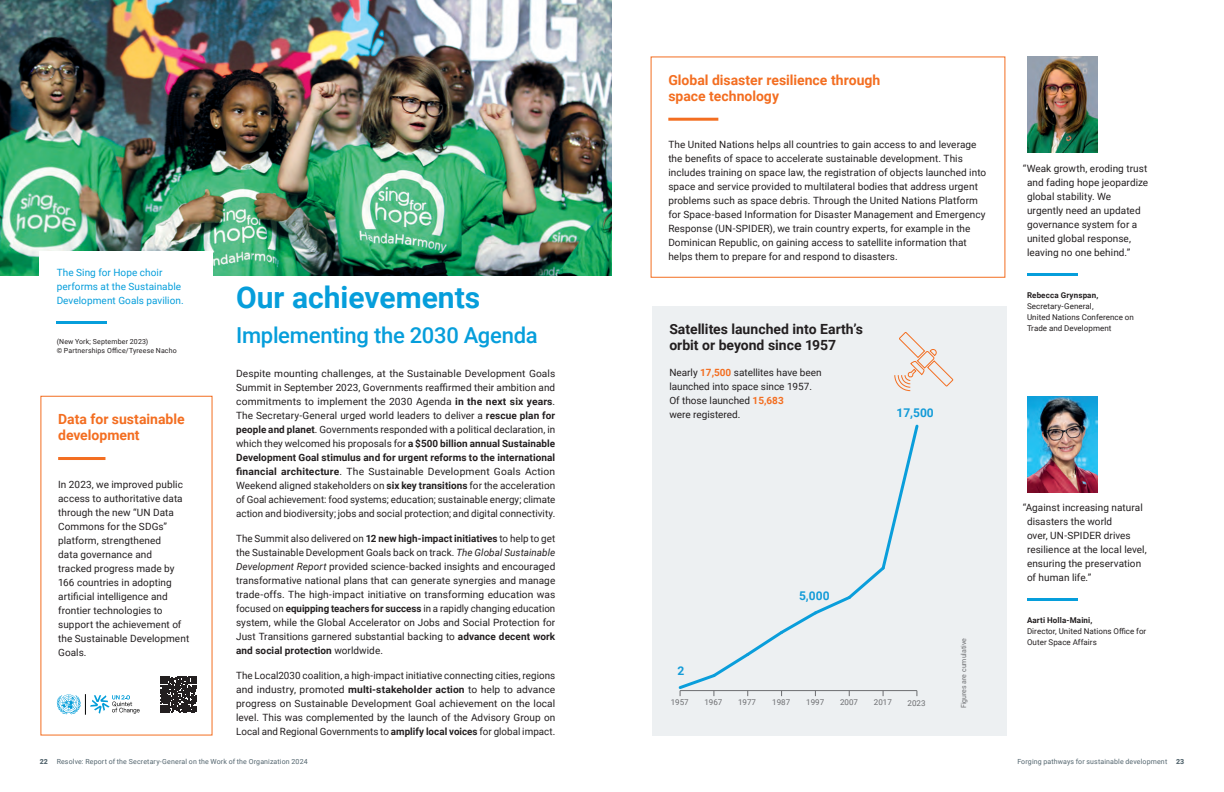
<style>
.page{position:relative;width:1224px;height:792px;background:#fff}
.page>*{position:absolute;margin:0;border:0;box-sizing:border-box;transform-origin:0 0}
.Paragraph_title{font:700 30px "Roboto";color:#069edb}
.Paragraphe_Sub_title{font:500 22px "Roboto";letter-spacing:-.015em;color:#069edb}
.Heading_Chart_small{font:700 14px/16px "Roboto";color:#231f20}
.Highligth_Title_2_columns___6mm{font:700 14px/16px "Roboto";color:#f36e21}
.Highlight_Title{font:700 14px/16px "Roboto";color:#f36e21}
.t1{font:700 12px "Roboto";color:#139bd8}
.Body_copy{font:10px/14px "Roboto";letter-spacing:.005em;color:#231f20;text-align:justify}
.TX_justified{font:10px/14px "Roboto";letter-spacing:.005em;color:#231f20}
.Caption_blue_text{font:10px/14px "Roboto";letter-spacing:.005em;color:#069edb}
.t2{font:8px/11px "Roboto";letter-spacing:.005em;color:#231f20}
.t3{font:8px "Roboto";color:#6c6d70}
.t4{font:7px "Roboto";letter-spacing:.02em;color:#53656e}
.Caption_copyright_black{font:7px/9px "Roboto";letter-spacing:.02em;color:#231f20}
.chart_note{font:7px "Roboto";color:#6c6d70}
.t5{font:900 7px "Roboto";color:#53656e}
.s1{font-weight:700}
.s2{font-style:italic}
.s3{font-weight:700;color:#f36e21}
</style>
<div class="page">
<div style="left:652px;top:306px;width:355px;height:429px;background:#edf0f2"></div>
<img style="left:0;top:0;width:612px;height:276px">
<img style="left:1028px;top:396px;width:69px;height:96px">
<div style="left:40px;top:251px;width:173px;height:119px;background:#fff"></div>
<hr style="left:57px;top:321px;width:50px;height:3px;background:#069edb">
<svg style="left:160px;top:676px;width:36px;height:37px"></svg>
<svg style="left:56px;top:694px;width:84px;height:21px"></svg>
<svg style="left:894px;top:332px;width:60px;height:60px"></svg>
<hr style="left:1027px;top:598px;width:50px;height:3px;background:#069edb">
<hr style="left:58px;top:457px;width:47px;height:3px;background:#f36e21">
<hr style="left:668px;top:118px;width:50px;height:3px;background:#f36e21">
<div style="left:651px;top:57px;width:354px;height:221px;border:1px solid #f36e21"></div>
<svg style="left:678px;top:424px;width:241px;height:272px"></svg>
<img style="left:1028px;top:57px;width:69px;height:96px">
<hr style="left:1027px;top:273px;width:50px;height:3px;background:#069edb">
<p class="Caption_blue_text" style="left:57px;top:265px;width:129px">The Sing for Hope choir performs at the Sustainable<br>Development Goals pavilion.</p>
<p class="Caption_copyright_black" style="left:57px;top:336px;width:122px">(New York; September 2023)<br>© Partnerships Office/Tyreese Nacho</p>
<p class="Highlight_Title" style="left:58px;top:411px;width:128px">Data for sustainable development</p>
<p class="TX_justified" style="left:58px;top:477px;width:133px">In 2023, we improved public access to authoritative data through the new “UN Data<br>Commons for the SDGs” platform, strengthened<br>data governance and<br>tracked progress made by<br>166 countries in adopting artificial intelligence and frontier technologies to support the achievement of the Sustainable Development<br>Goals.</p>
<h2 class="Paragraph_title" style="left:236px;top:277px;width:246px">Our achievements</h2>
<h3 class="Paragraphe_Sub_title" style="left:236px;top:320px;width:303px">Implementing the 2030 Agenda</h3>
<p class="Body_copy" style="left:236px;top:366px;width:321px">Despite mounting challenges, at the Sustainable Development Goals Summit in September 2023, Governments reaffirmed their ambition and commitments to implement the 2030 Agenda <span class="s1">in the next six years</span>.<br>The Secretary-General urged world leaders to deliver a <span class="s1">rescue plan for people and planet</span>. Governments responded with a political declaration, in which they welcomed his proposals for <span class="s1">a $500 billion annual Sustainable Development Goal stimulus and for urgent reforms to the international financial architecture</span>. The Sustainable Development Goals Action Weekend aligned stakeholders on <span class="s1">six key transitions</span> for the acceleration of Goal achievement: food systems; education; sustainable energy; climate action and biodiversity; jobs and social protection; and digital connectivity.</p>
<p class="Body_copy" style="left:236px;top:531px;width:321px">The Summit also delivered on <span class="s1">12 new high-impact initiatives</span> to help to get the Sustainable Development Goals back on track. <span class="s2">The Global Sustainable Development Report</span> provided science-backed insights and encouraged transformative national plans that can generate synergies and manage trade-offs. The high-impact initiative on transforming education was focused on <span class="s1">equipping teachers for success</span> in a rapidly changing education system, while the Global Accelerator on Jobs and Social Protection for Just Transitions garnered substantial backing to <span class="s1">advance decent work and social protection</span> worldwide.</p>
<p class="Body_copy" style="left:236px;top:668px;width:321px">The Local2030 coalition, a high-impact initiative connecting cities, regions and industry, promoted <span class="s1">multi-stakeholder action</span> to help to advance progress on Sustainable Development Goal achievement on the local level. This was complemented by the launch of the Advisory Group on Local and Regional Governments to <span class="s1">amplify local voices</span> for global impact.</p>
<p class="Highligth_Title_2_columns___6mm" style="left:668px;top:71px;width:214px">Global disaster resilience through space technology</p>
<p class="TX_justified" style="left:668px;top:137px;width:319px">The United Nations helps all countries to gain access to and leverage the benefits of space to accelerate sustainable development. This includes training on space law, the registration of objects launched into space and service provided to multilateral bodies that address urgent problems such as space debris. Through the United Nations Platform for Space-based Information for Disaster Management and Emergency Response (UN‑SPIDER), we train country experts, for example in the Dominican Republic, on gaining access to satellite information that helps them to prepare for and respond to disasters.</p>
<p class="Heading_Chart_small" style="left:669px;top:320px;width:195px">Satellites launched into Earth’s orbit or beyond since 1957</p>
<p class="Body_copy" style="left:669px;top:365px;width:154px;text-align:left">Nearly <span class="s3">17,500</span> satellites have been launched into space since 1957.<br>Of those launched <span class="s3">15,683<br></span>were registered.</p>
<p class="t1" style="left:896px;top:405px;width:39px">17,500</p>
<p class="t1" style="left:678px;top:662px;width:8px">2</p>
<p class="t1" style="left:799px;top:588px;width:32px">5,000</p>
<p class="t3" style="left:671px;top:697px;width:19px">1957</p>
<p class="t3" style="left:704px;top:697px;width:19px">1967</p>
<p class="t3" style="left:738px;top:697px;width:19px">1977</p>
<p class="t3" style="left:772px;top:697px;width:19px">1987</p>
<p class="t3" style="left:806px;top:697px;width:19px">1997</p>
<p class="t3" style="left:840px;top:697px;width:19px">2007</p>
<p class="t3" style="left:874px;top:697px;width:19px">2017</p>
<p class="t3" style="left:908px;top:697px;width:19px">2023</p>
<p class="chart_note" style="left:959px;top:708px;width:72px;rotate:-90deg">Figures are cumulative</p>
<p class="Body_copy" style="left:1027px;top:161px;width:123px;text-align:left;text-indent:-4px">“Weak growth, eroding trust and fading hope jeopardize global stability. We urgently need an updated governance system for a united global response, leaving no one behind.”</p>
<p class="t2" style="left:1027px;top:289px;width:108px"><span class="s1">Rebecca Grynspan,<br></span>Secretary-General,<br>United Nations Conference on<br>Trade and Development</p>
<p class="Body_copy" style="left:1027px;top:500px;width:121px;text-align:left;text-indent:-4px">“Against increasing natural disasters the world<br>over, UN-SPIDER drives resilience at the local level, ensuring the preservation of human life.”</p>
<p class="t2" style="left:1027px;top:615px;width:121px"><span class="s1">Aarti Holla-Maini,<br></span>Director, United Nations Office for<br>Outer Space Affairs</p>
<p class="t5" style="left:40px;top:756px;width:10px">22</p>
<p class="t4" style="left:57px;top:756px;width:253px">Resolve: Report of the Secretary-General on the Work of the Organization 2024</p>
<p class="t4" style="left:1017px;top:756px;width:151px">Forging pathways for sustainable development</p>
<p class="t5" style="left:1176px;top:756px;width:10px">23</p>
</div>
